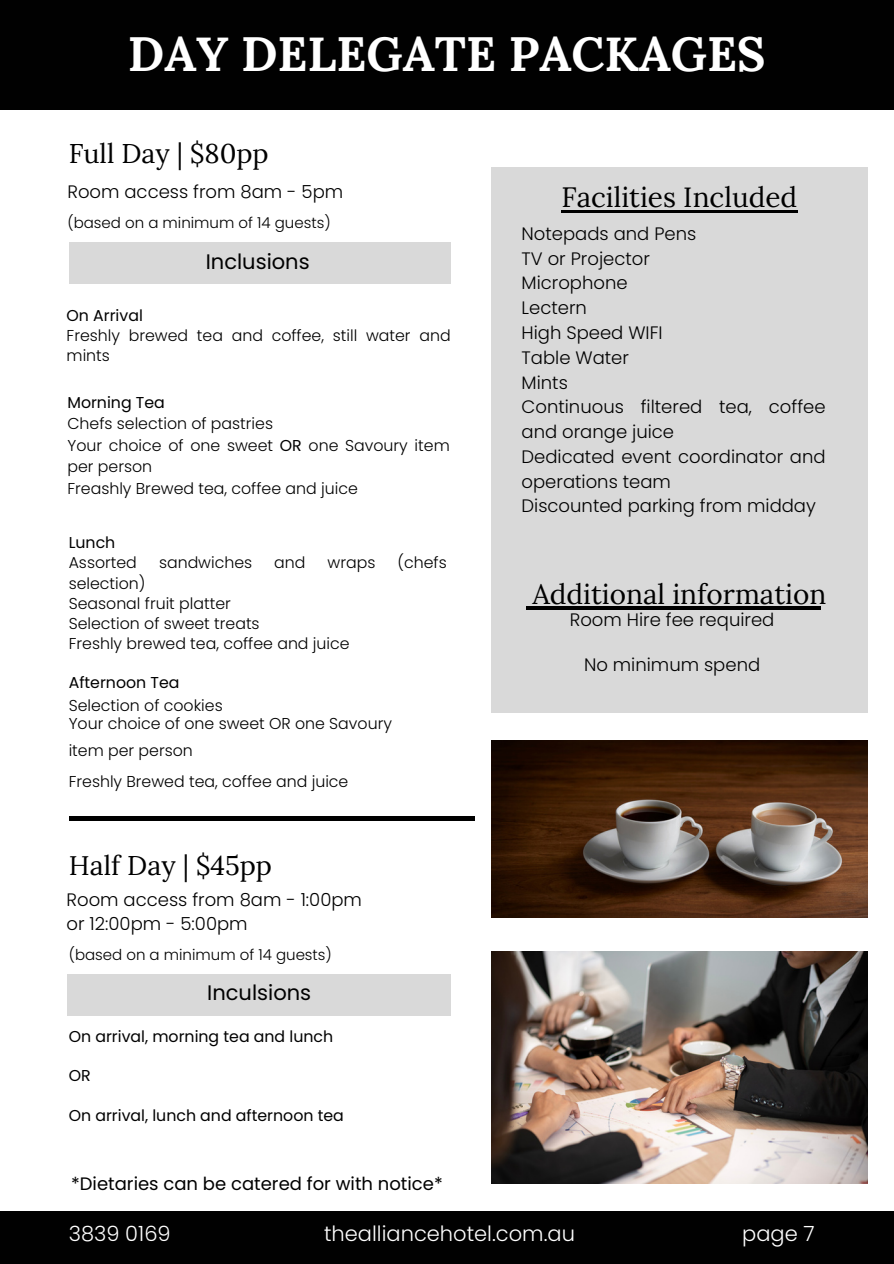
<style>
.page{position:relative;width:894px;height:1264px;background:#fff}
.page>*{position:absolute;margin:0;border:0;box-sizing:border-box;transform-origin:0 0}
.t1{font:700 48px "Lora";color:#fff}
.t2{font:27.9px "Lora";color:#000}
.t3{font:27px "Lora";color:#000}
.t4{font:300 21px "Poppins";color:#fff}
.t5{font:21px "Poppins";color:#000}
.t6{font:300 18px/24.8px "Poppins";color:#000}
.t7{font:18px "Poppins";color:#000}
.t8{font:300 15.75px/20.2px "Poppins";color:#000}
.t9{font:15.75px "Poppins";color:#000}
.t10{font:300 15px "Poppins";color:#000}
.s1{font-weight:400}
</style>
<div class="page">
<div style="left:0;top:0;width:892px;height:109px;background:#010101"></div>
<div style="left:0;top:1210px;width:892px;height:53px;background:#010101"></div>
<div style="left:67px;top:974px;width:383px;height:42px;background:#d9d9d9"></div>
<div style="left:69px;top:242px;width:381px;height:42px;background:#d9d9d9"></div>
<div style="left:69px;top:815px;width:405px;height:5px;background:#000"></div>
<img style="left:491px;top:951px;width:376px;height:231px">
<img style="left:491px;top:740px;width:376px;height:177px">
<div style="left:491px;top:168px;width:376px;height:544px;background:#d9d9d9"></div>
<hr style="left:561px;top:210px;width:236px;height:3px;background:#000">
<hr style="left:526px;top:607px;width:294px;height:2px;background:#000">
<p class="t1" style="left:128px;top:23px;width:639px">DAY DELEGATE PACKAGES</p>
<p class="t3" style="left:69px;top:136px;width:201px">Full Day | $80pp</p>
<p class="t6" style="left:67px;top:180px;width:277px">Room access from 8am - 5pm</p>
<p class="t10" style="left:67px;top:212px;width:264px">(based on a minimum of 14 guests)</p>
<h3 class="t5" style="left:206px;top:247px;width:105px">Inclusions</h3>
<h4 class="t9" style="left:67px;top:304px;width:78px">On Arrival</h4>
<p class="t8" style="left:67px;top:325px;width:385px">Freshly brewed tea and coffee, still water and mints</p>
<p class="t9" style="left:67px;top:391px;width:99px">Morning Tea</p>
<h3 class="t8" style="left:67px;top:414px;width:207px">Chefs selection of pastries</h3>
<h3 class="t8" style="left:67px;top:434px;width:384px;line-height:21.3px">Your choice of one sweet <span class="s1">OR</span> one Savoury item per person</h3>
<h3 class="t8" style="left:67px;top:478px;width:292px">Freashly Brewed tea, coffee and juice</h3>
<h3 class="t9" style="left:69px;top:531px;width:48px">Lunch</h3>
<p class="t8" style="left:69px;top:552px;width:70px">Assorted</p>
<p class="t8" style="left:159px;top:552px;width:95px">sandwiches</p>
<p class="t8" style="left:274px;top:552px;width:33px">and</p>
<p class="t8" style="left:327px;top:552px;width:49px">wraps</p>
<p class="t8" style="left:397px;top:552px;width:51px">(chefs</p>
<p class="t8" style="left:69px;top:573px;width:78px">selection)</p>
<p class="t8" style="left:69px;top:593px;width:164px">Seasonal fruit platter</p>
<p class="t8" style="left:69px;top:613px;width:192px">Selection of sweet treats</p>
<h4 class="t8" style="left:69px;top:633px;width:282px">Freshly brewed tea, coffee and juice</h4>
<h2 class="t9" style="left:69px;top:671px;width:112px">Afternoon Tea</h2>
<h4 class="t8" style="left:69px;top:695px;width:155px">Selection of cookies</h4>
<h2 class="t8" style="left:69px;top:713px;width:324px">Your choice of one sweet OR one Savoury</h2>
<h4 class="t8" style="left:69px;top:740px;width:126px">item per person</h4>
<p class="t8" style="left:69px;top:771px;width:281px">Freshly Brewed tea, coffee and juice</p>
<p class="t3" style="left:69px;top:847px;width:205px">Half Day | $45pp</p>
<p class="t6" style="left:67px;top:886px;width:297px">Room access from 8am - 1:00pm or 12:00pm - 5:00pm</p>
<p class="t10" style="left:69px;top:944px;width:264px">(based on a minimum of 14 guests)</p>
<p class="t5" style="left:207px;top:977px;width:105px">Inculsions</p>
<p class="t9" style="left:69px;top:1025px;width:266px">On arrival, morning tea and lunch</p>
<p class="t9" style="left:69px;top:1064px;width:23px">OR</p>
<h2 class="t9" style="left:69px;top:1104px;width:276px">On arrival, lunch and afternoon tea</h2>
<p class="t7" style="left:71px;top:1171px;width:373px">*Dietaries can be catered for with notice*</p>
<p class="t2" style="left:561px;top:179px;width:237px">Facilities Included</p>
<p class="t6" style="left:521px;top:221px;width:305px">Notepads and Pens<br>TV or Projector<br>Microphone<br>Lectern<br>High Speed WIFI<br>Table Water<br>Mints<br>Continuous filtered tea, coffee and orange juice<br>Dedicated event coordinator and operations team<br>Discounted parking from midday</p>
<p class="t2" style="left:532px;top:575px;width:295px">Additional information</p>
<p class="t6" style="left:569px;top:607px;width:206px">Room Hire fee required</p>
<p class="t6" style="left:584px;top:652px;width:178px">No minimum spend</p>
<h4 class="t4" style="left:69px;top:1218px;width:103px">3839 0169</h4>
<p class="t4" style="left:324px;top:1218px;width:252px">thealliancehotel.com.au</p>
<p class="t4" style="left:742px;top:1218px;width:74px">page 7</p>
</div>
